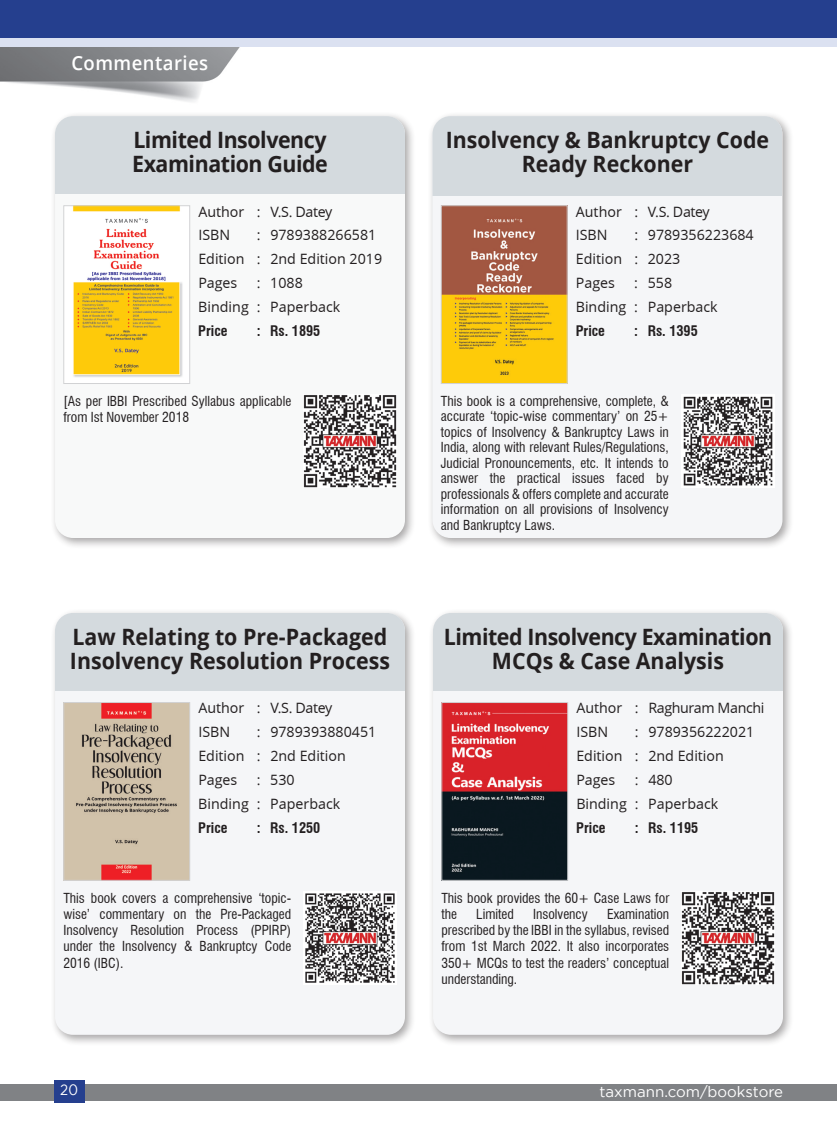
<style>
.page{position:relative;width:837px;height:1134px;background:#fff}
.page>*{position:absolute;margin:0;border:0;box-sizing:border-box;transform-origin:0 0}
.t1{font:700 22.5px/24px "Open Sans";color:#231f20;scale:.95 1}
.t2{font:700 22.5px/24px "Open Sans";letter-spacing:-.02em;color:#231f20;scale:.95 1}
.t3{font:600 19.5px "Open Sans";letter-spacing:.025em;color:#fff;scale:.95 1}
.t4{font:15px "Gotham";color:#fff}
.t5{font:15px "Gotham";color:#fff;scale:.9 1}
.t6{font:14.25px/23.9px "Open Sans";color:#231f20}
.t7{font:700 condensed 14.25px "Swiss 721 BT";color:#231f20}
.t8{font:14.25px/23.9px "Open Sans";letter-spacing:-.025em;color:#231f20}
.t9{font:condensed 13.5px/16.2px "Swiss 721 BT";color:#231f20;text-align:justify}
</style>
<div class="page">
<div style="left:0;top:1084px;width:837px;height:16px;background:#808285"></div>
<div style="left:54px;top:1080px;width:30px;height:22px;background:#253f8e"></div>
<div style="left:0;top:0;width:837px;height:47px;background:#dbe1f1"></div>
<div style="left:0;top:0;width:837px;height:38px;background:#253f8e"></div>
<div style="left:50px;top:111px;width:367px;height:439px;background:#231f20;opacity:.4"></div>
<div style="left:55px;top:116px;width:350px;height:422px;background:#f8f9f9;border-radius:18px"></div>
<div style="left:55px;top:116px;width:350px;height:78px;background:#d4dade"></div>
<div style="left:50px;top:608px;width:367px;height:438px;background:#231f20;opacity:.4"></div>
<div style="left:55px;top:613px;width:350px;height:422px;background:#f5f6f8;border-radius:18px"></div>
<div style="left:55px;top:613px;width:350px;height:78px;background:#d4dade"></div>
<div style="left:428px;top:608px;width:367px;height:438px;background:#231f20;opacity:.4"></div>
<div style="left:433px;top:613px;width:350px;height:422px;background:#f5f6f8;border-radius:18px"></div>
<div style="left:433px;top:613px;width:350px;height:78px;background:#d4dade"></div>
<div style="left:427px;top:111px;width:367px;height:439px;background:#231f20;opacity:.4"></div>
<div style="left:433px;top:116px;width:349px;height:422px;background:#f5f6f8;border-radius:18px"></div>
<div style="left:433px;top:116px;width:349px;height:80px;background:#d4dade"></div>
<img style="left:73px;top:207px;width:109px;height:170px">
<div style="left:63px;top:205px;width:127px;height:179px;border:1px solid #d1d2d4"></div>
<img style="left:304px;top:395px;width:93px;height:93px">
<img style="left:65px;top:704px;width:123px;height:175px">
<div style="left:63px;top:702px;width:127px;height:179px;border:1px solid #d1d2d4"></div>
<img style="left:305px;top:893px;width:90px;height:90px">
<img style="left:443px;top:704px;width:123px;height:175px">
<div style="left:441px;top:702px;width:127px;height:179px;border:1px solid #d1d2d4"></div>
<img style="left:682px;top:892px;width:93px;height:92px">
<img style="left:443px;top:207px;width:123px;height:175px">
<div style="left:441px;top:205px;width:127px;height:179px;border:1px solid #d1d2d4"></div>
<img style="left:683px;top:396px;width:90px;height:90px">
<h2 class="t3" style="left:71px;top:50px;width:146px">Commentaries</h2>
<h1 class="t2" style="left:132px;top:128px;width:207px">Limited Insolvency<br>Examination Guide</h1>
<p class="t6" style="left:198px;top:200px;width:135px">Author : V.S. Datey<br>ISBN</p>
<p class="t6" style="left:198px;top:224px;width:185px;text-indent:59px">: 9789388266581<br>Edition : 2nd Edition 2019<br>Pages</p>
<p class="t6" style="left:198px;top:271px;width:143px;text-indent:59px">: 1088<br>Binding : Paperback</p>
<p class="t7" style="left:198px;top:322px;width:31px">Price</p>
<p class="t7" style="left:257px;top:322px;width:65px">: Rs. 1895</p>
<p class="t9" style="left:63px;top:393px;width:229px">[As per IBBI Prescribed Syllabus applicable from Ist November 2018</p>
<h1 class="t1" style="left:70px;top:625px;width:338px">Law Relating to Pre-Packaged<br>Insolvency Resolution Process</h1>
<p class="t6" style="left:198px;top:697px;width:135px">Author : V.S. Datey<br>ISBN</p>
<p class="t6" style="left:198px;top:720px;width:179px;text-indent:59px">: 9789393880451<br>Edition : 2nd Edition<br>Pages</p>
<p class="t6" style="left:198px;top:768px;width:143px;text-indent:59px">: 530<br>Binding : Paperback</p>
<p class="t7" style="left:198px;top:819px;width:31px">Price</p>
<p class="t7" style="left:257px;top:819px;width:65px">: Rs. 1250</p>
<p class="t9" style="left:63px;top:890px;width:229px">This book covers a comprehensive ‘topic&shy;wise’ commentary on the Pre-Packaged Insolvency Resolution Process (PPIRP) under the Insolvency &amp; Bankruptcy Code 2016 (IBC).</p>
<h1 class="t1" style="left:446px;top:128px;width:342px;text-align:center">Insolvency &amp; Bankruptcy Code<br>Ready Reckoner</h1>
<p class="t6" style="left:576px;top:200px;width:135px">Author : V.S. Datey<br>ISBN</p>
<p class="t6" style="left:576px;top:224px;width:179px;text-indent:59px">: 9789356223684<br>Edition : 2023<br>Pages</p>
<p class="t6" style="left:576px;top:271px;width:143px;text-indent:59px">: 558<br>Binding : Paperback</p>
<p class="t7" style="left:576px;top:322px;width:31px">Price</p>
<p class="t7" style="left:634px;top:322px;width:65px">: Rs. 1395</p>
<p class="t9" style="left:441px;top:393px;width:229px;line-height:15.5px">This book is a comprehensive, complete, &amp; accurate ‘topic-wise commentary’ on 25+ topics of Insolvency &amp; Bankruptcy Laws in India, along with relevant Rules/Regulations, Judicial Pronouncements, etc. It intends to answer the practical issues faced by professionals &amp; offers complete and accurate information on all provisions of Insolvency and Bankruptcy Laws.</p>
<h1 class="t2" style="left:444px;top:625px;width:347px;text-align:center">Limited Insolvency Examination<br>MCQs &amp; Case Analysis</h1>
<p class="t8" style="left:576px;top:697px;width:190px">Author : Raghuram Manchi<br>ISBN</p>
<p class="t6" style="left:576px;top:720px;width:179px;text-indent:59px">: 9789356222021<br>Edition : 2nd Edition<br>Pages</p>
<p class="t6" style="left:576px;top:768px;width:143px;text-indent:59px">: 480<br>Binding : Paperback</p>
<p class="t7" style="left:576px;top:819px;width:31px">Price</p>
<p class="t7" style="left:635px;top:819px;width:65px">: Rs. 1195</p>
<p class="t9" style="left:441px;top:890px;width:229px">This book provides the 60+ Case Laws for the</p>
<p class="t9" style="left:441px;top:906px;width:229px;text-indent:166px">Examination prescribed by the IBBI in the syllabus, revised from 1st March 2022. It also incorporates 350+ MCQs to test the readers’ conceptual understanding.</p>
<p class="t9" style="left:476px;top:906px;width:39px">Limited</p>
<p class="t9" style="left:533px;top:906px;width:56px">Insolvency</p>
<p class="t5" style="left:60px;top:1081px;width:21px">20</p>
<p class="t4" style="left:600px;top:1084px;width:185px">taxmann.com/bookstore</p>
</div>
